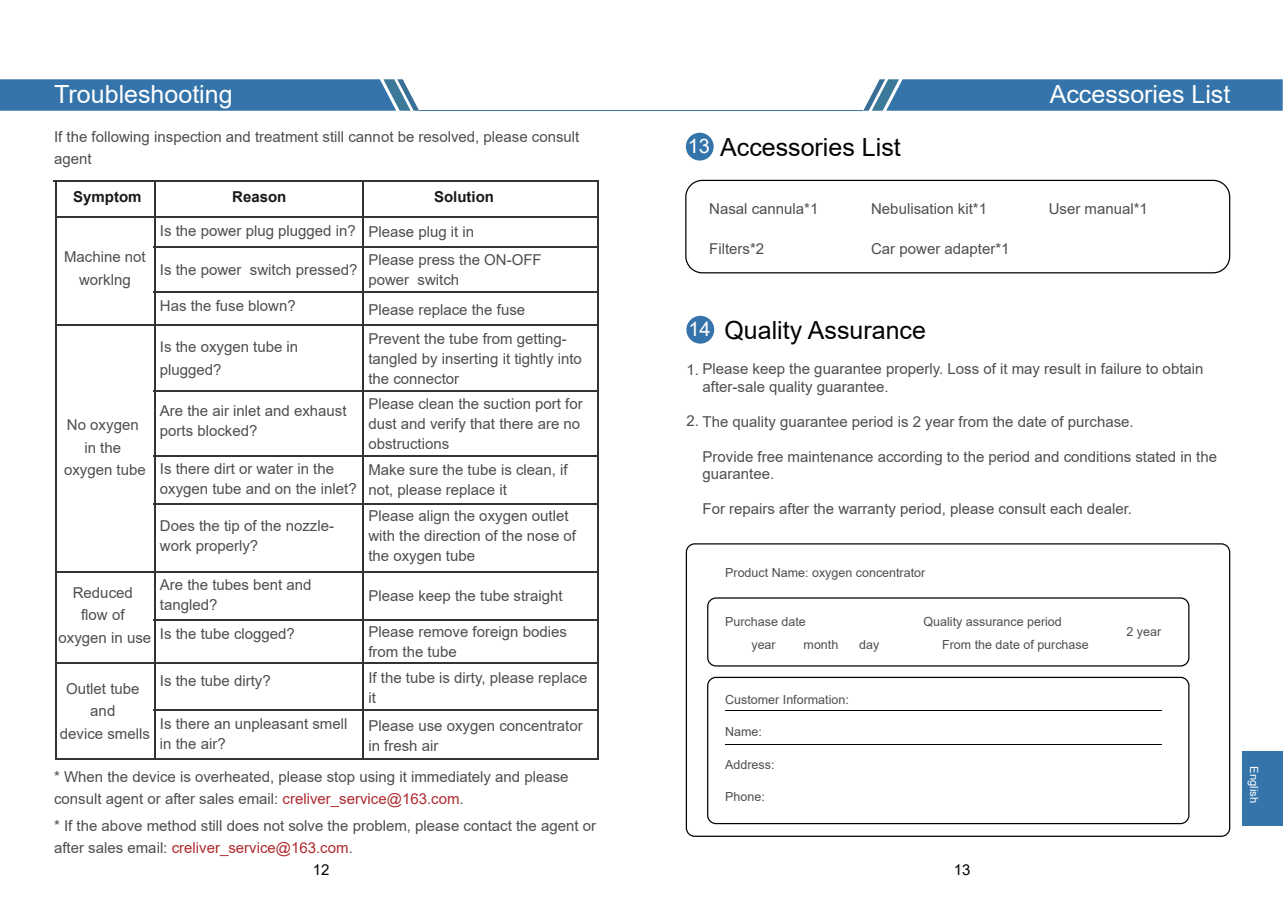
<style>
.page{position:relative;width:1283px;height:911px;background:#fff}
.page>*{position:absolute;margin:0;border:0;box-sizing:border-box;transform-origin:0 0}
.t1{font:25px "Arial";color:#030303}
.t2{font:25px "Arial";color:#fff}
.t3{font:20px "Arial";color:#fff}
.t4{font:15px/20px "Arial";color:#4d4e50}
.t5{font:700 15px "Arial";color:#191918}
.t6{font:15px "Arial";color:#030303}
.t7{font:12.5px "Arial";color:#4d4e50}
.t8{font:11.25px "Arial";color:#fff}
.s1{color:#ae2a2e}
.s2{font-size:20px;color:#fff}
</style>
<div class="page">
<hr style="left:54px;top:180px;width:545px;height:2px;background:#343434">
<hr style="left:55px;top:216px;width:542px;height:1px;background:#343434">
<hr style="left:55px;top:324px;width:542px;height:2px;background:#343434">
<hr style="left:154px;top:246px;width:443px;height:2px;background:#343434">
<hr style="left:154px;top:291px;width:443px;height:2px;background:#343434">
<hr style="left:154px;top:390px;width:443px;height:2px;background:#343434">
<hr style="left:154px;top:455px;width:443px;height:2px;background:#343434">
<hr style="left:154px;top:502px;width:443px;height:2px;background:#343434">
<hr style="left:154px;top:618px;width:443px;height:2px;background:#343434">
<hr style="left:154px;top:709px;width:443px;height:1px;background:#343434">
<hr style="left:55px;top:571px;width:542px;height:2px;background:#343434">
<hr style="left:55px;top:662px;width:542px;height:2px;background:#343434">
<hr style="left:55px;top:758px;width:542px;height:1px;background:#343434">
<hr style="left:55px;top:181px;width:1px;height:578px;background:#343434">
<hr style="left:154px;top:181px;width:2px;height:578px;background:#343434">
<hr style="left:362px;top:181px;width:2px;height:578px;background:#343434">
<hr style="left:597px;top:181px;width:2px;height:578px;background:#343434">
<svg style="left:0;top:79px;width:419px;height:32px;background:#3e7bad"></svg>
<svg style="left:863px;top:79px;width:419px;height:32px;background:#3e7bad"></svg>
<hr style="left:419px;top:110px;width:444px;height:1px;background:#396e96">
<div style="left:1243px;top:751px;width:40px;height:75px;background:#3474aa"></div>
<div style="left:686px;top:316px;width:28px;height:27px;background:#3474aa;border-radius:50%"></div>
<hr style="left:725px;top:710px;width:436px;height:1px;background:#030303">
<hr style="left:725px;top:744px;width:436px;height:1px;background:#030303">
<div style="left:686px;top:543px;width:544px;height:294px;border:1px solid #030303;border-radius:8px"></div>
<div style="left:707px;top:597px;width:482px;height:69px;border:1px solid #030303;border-radius:8px"></div>
<div style="left:707px;top:677px;width:482px;height:147px;border:1px solid #030303;border-radius:8px"></div>
<div style="left:686px;top:133px;width:27px;height:27px;background:#3474aa;border-radius:50%"></div>
<div style="left:685px;top:180px;width:545px;height:93px;border:1px solid #030303;border-radius:17px"></div>
<h1 class="t2" style="left:54px;top:77px;width:180px">Troubleshooting</h1>
<h1 class="t2" style="left:1050px;top:77px;width:182px">Accessories List</h1>
<p class="t4" style="left:54px;top:125px;width:527px;line-height:22.5px">If the following inspection and treatment still cannot be resolved, please consult agent</p>
<h1 class="t1" style="left:720px;top:130px;width:182px">Accessories List</h1>
<h2 class="t3" style="left:688px;top:132px;width:24px">13</h2>
<p class="t5" style="left:73px;top:186px;width:70px">Symptom</p>
<p class="t4" style="left:64px;top:246px;width:83px;line-height:22.5px;text-align:center">Machine not worklng</p>
<p class="t4" style="left:64px;top:413px;width:83px;line-height:22.5px;text-align:center">No oxygen in the oxygen tube</p>
<p class="t4" style="left:59px;top:581px;width:94px;line-height:22.5px;text-align:center">Reduced<br>flow of oxygen in use</p>
<p class="t4" style="left:60px;top:677px;width:92px;line-height:22.5px;text-align:center">Outlet tube and<br>device smells</p>
<p class="t5" style="left:232px;top:186px;width:56px">Reason</p>
<p class="t5" style="left:434px;top:186px;width:61px">Solution</p>
<p class="t4" style="left:160px;top:221px;width:197px">Is the power plug plugged in?</p>
<p class="t4" style="left:160px;top:259px;width:199px">Is the power switch pressed?</p>
<p class="t4" style="left:368px;top:249px;width:175px">Please press the ON-OFF power switch</p>
<p class="t4" style="left:368px;top:222px;width:107px">Please plug it in</p>
<p class="t4" style="left:160px;top:296px;width:137px">Has the fuse blown?</p>
<p class="t4" style="left:160px;top:336px;width:140px;line-height:22.5px">Is the oxygen tube in plugged?</p>
<p class="t4" style="left:160px;top:401px;width:188px">Are the air inlet and exhaust ports blocked?</p>
<p class="t4" style="left:160px;top:459px;width:198px">Is there dirt or water in the oxygen tube and on the inlet?</p>
<p class="t4" style="left:160px;top:515px;width:176px">Does the tip of the nozzle&shy;work properly?</p>
<p class="t4" style="left:160px;top:574px;width:153px">Are the tubes bent and tangled?</p>
<p class="t4" style="left:160px;top:623px;width:137px">Is the tube clogged?</p>
<p class="t4" style="left:160px;top:670px;width:112px">Is the tube dirty?</p>
<p class="t4" style="left:160px;top:713px;width:189px">Is there an unpleasant smell in the air?</p>
<p class="t4" style="left:368px;top:299px;width:158px">Please replace the fuse</p>
<p class="t4" style="left:368px;top:328px;width:215px">Prevent the tube from getting&shy;tangled by inserting it tightly into the connector</p>
<p class="t4" style="left:368px;top:393px;width:216px">Please clean the suction port for dust and verify that there are no obstructions</p>
<p class="t4" style="left:368px;top:460px;width:201px">Make sure the tube is clean, if not, please replace it</p>
<p class="t4" style="left:368px;top:505px;width:209px">Please align the oxygen outlet with the direction of the nose of the oxygen tube</p>
<p class="t4" style="left:368px;top:585px;width:196px">Please keep the tube straight</p>
<p class="t4" style="left:368px;top:621px;width:200px">Please remove foreign bodies from the tube</p>
<p class="t4" style="left:368px;top:667px;width:220px">If the tube is dirty, please replace it</p>
<p class="t4" style="left:368px;top:716px;width:216px">Please use oxygen concentrator in fresh air</p>
<p class="t4" style="left:54px;top:765px;width:516px;line-height:22.5px">* When the device is overheated, please stop using it immediately and please consult agent or after sales email: <span class="s1">creliver_service@163.com</span>.</p>
<p class="t4" style="left:54px;top:814px;width:543px;line-height:22.5px">* If the above method still does not solve the problem, please contact the agent or after sales email: <span class="s1">creliver_service@163.com</span>.</p>
<p class="t4" style="left:709px;top:198px;width:111px">Nasal cannula*1</p>
<p class="t4" style="left:871px;top:198px;width:117px">Nebulisation kit*1</p>
<p class="t4" style="left:709px;top:238px;width:57px">Filters*2</p>
<p class="t4" style="left:871px;top:238px;width:140px">Car power adapter*1</p>
<p class="t4" style="left:1048px;top:198px;width:101px">User manual*1</p>
<h1 class="t1" style="left:688px;top:313px;width:239px"><span class="s2">14</span> Quality Assurance</h1>
<p class="t4" style="left:702px;top:360px;width:502px;line-height:17.5px;text-indent:-16px">1. Please keep the guarantee properly. Loss of it may result in failure to obtain after-sale quality guarantee.</p>
<p class="t4" style="left:686px;top:411px;width:449px">2. The quality guarantee period is 2 year from the date of purchase.</p>
<p class="t4" style="left:702px;top:447px;width:516px;line-height:17.5px">Provide free maintenance according to the period and conditions stated in the guarantee.</p>
<p class="t4" style="left:702px;top:499px;width:431px">For repairs after the warranty period, please consult each dealer.</p>
<p class="t7" style="left:725px;top:564px;width:202px">Product Name: oxygen concentrator</p>
<p class="t7" style="left:725px;top:613px;width:82px">Purchase date</p>
<p class="t7" style="left:923px;top:613px;width:140px">Quality assurance period</p>
<p class="t7" style="left:751px;top:636px;width:26px">year</p>
<p class="t7" style="left:803px;top:636px;width:36px">month</p>
<p class="t7" style="left:859px;top:636px;width:22px">day</p>
<p class="t7" style="left:942px;top:636px;width:148px">From the date of purchase</p>
<p class="t7" style="left:725px;top:690px;width:125px">Customer Information:</p>
<p class="t7" style="left:725px;top:723px;width:38px">Name:</p>
<p class="t7" style="left:725px;top:755px;width:51px">Address:</p>
<p class="t7" style="left:725px;top:788px;width:41px">Phone:</p>
<p class="t7" style="left:1126px;top:623px;width:36px">2 year</p>
<p class="t6" style="left:313px;top:859px;width:18px">12</p>
<p class="t6" style="left:954px;top:859px;width:18px">13</p>
<p class="t8" style="left:1262px;top:766px;width:38px;rotate:90deg">English</p>
</div>
